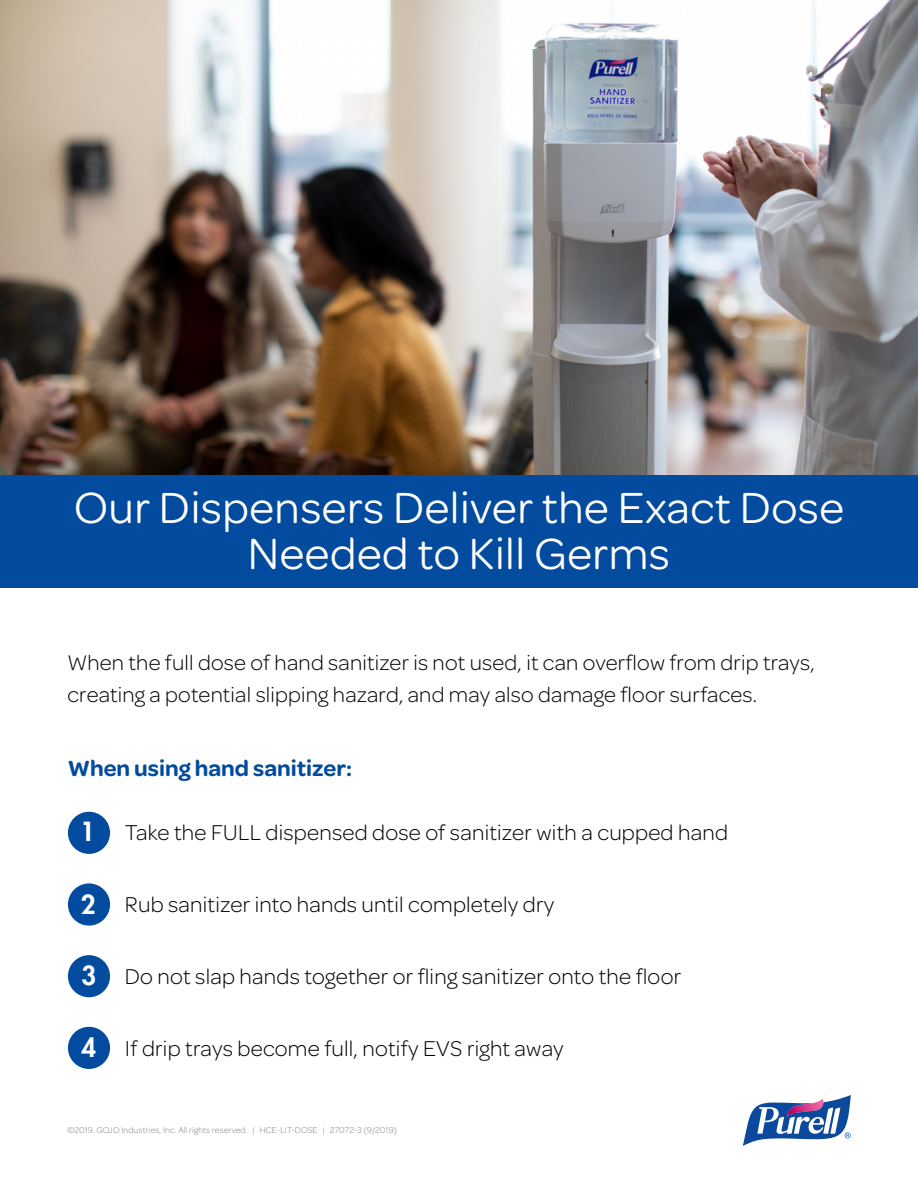
<style>
.page{position:relative;width:918px;height:1188px;background:#fff}
.page>*{position:absolute;margin:0;border:0;box-sizing:border-box;transform-origin:0 0}
.t1{font:46.5px/46.5px "Omnes";letter-spacing:.01em;color:#fff;text-align:center}
.t2{font:800 25.65px "Futura Std";color:#fff}
.t3{font:600 23.55px "Omnes";color:#034b9e}
.t4{font:300 22.95px "Omnes";letter-spacing:.01em;color:#000}
.t5{font:300 22.5px/32.2px "Omnes";letter-spacing:.01em;color:#000}
.t6{font:300 9px "Omnes";letter-spacing:.01em;color:#808285}
</style>
<div class="page">
<img style="left:0;top:0;width:918px;height:475px">
<svg style="left:743px;top:1095px;width:108px;height:51px"></svg>
<div style="left:0;top:475px;width:918px;height:113px;background:#034b9e"></div>
<div style="left:67px;top:954px;width:44px;height:44px;background:#034b9e;border-radius:50%"></div>
<div style="left:66px;top:953px;width:46px;height:46px;border:2px solid #fff;border-radius:50%"></div>
<div style="left:67px;top:883px;width:44px;height:43px;background:#034b9e;border-radius:50%"></div>
<div style="left:66px;top:882px;width:46px;height:45px;border:2px solid #fff;border-radius:50%"></div>
<div style="left:67px;top:811px;width:44px;height:44px;background:#034b9e;border-radius:50%"></div>
<div style="left:66px;top:810px;width:46px;height:46px;border:2px solid #fff;border-radius:50%"></div>
<div style="left:67px;top:1026px;width:44px;height:44px;background:#034b9e;border-radius:50%"></div>
<div style="left:66px;top:1025px;width:46px;height:46px;border:2px solid #fff;border-radius:50%"></div>
<h1 class="t1" style="left:74px;top:481px;width:772px">Our Dispensers Deliver the Exact Dose<br>Needed to Kill Germs</h1>
<p class="t5" style="left:68px;top:645px;width:749px">When the full dose of hand sanitizer is not used, it can overflow from drip trays, creating a potential slipping hazard, and may also damage floor surfaces.</p>
<p class="t3" style="left:68px;top:751px;width:286px">When using hand sanitizer:</p>
<p class="t2" style="left:80px;top:816px;width:16px">1</p>
<p class="t4" style="left:125px;top:817px;width:605px">Take the FULL dispensed dose of sanitizer with a cupped hand</p>
<p class="t2" style="left:81px;top:888px;width:16px">2</p>
<p class="t4" style="left:125px;top:889px;width:431px">Rub sanitizer into hands until completely dry</p>
<p class="t2" style="left:81px;top:960px;width:16px">3</p>
<p class="t4" style="left:125px;top:961px;width:558px">Do not slap hands together or fling sanitizer onto the floor</p>
<p class="t2" style="left:81px;top:1031px;width:16px">4</p>
<p class="t4" style="left:125px;top:1033px;width:440px">If drip trays become full, notify EVS right away</p>
<p class="t6" style="left:68px;top:1124px;width:331px">C2019. GOJO Industries, Inc. All rights reserved. | HCE-LIT-DOSE | 27072-3 (9/2019)</p>
</div>
